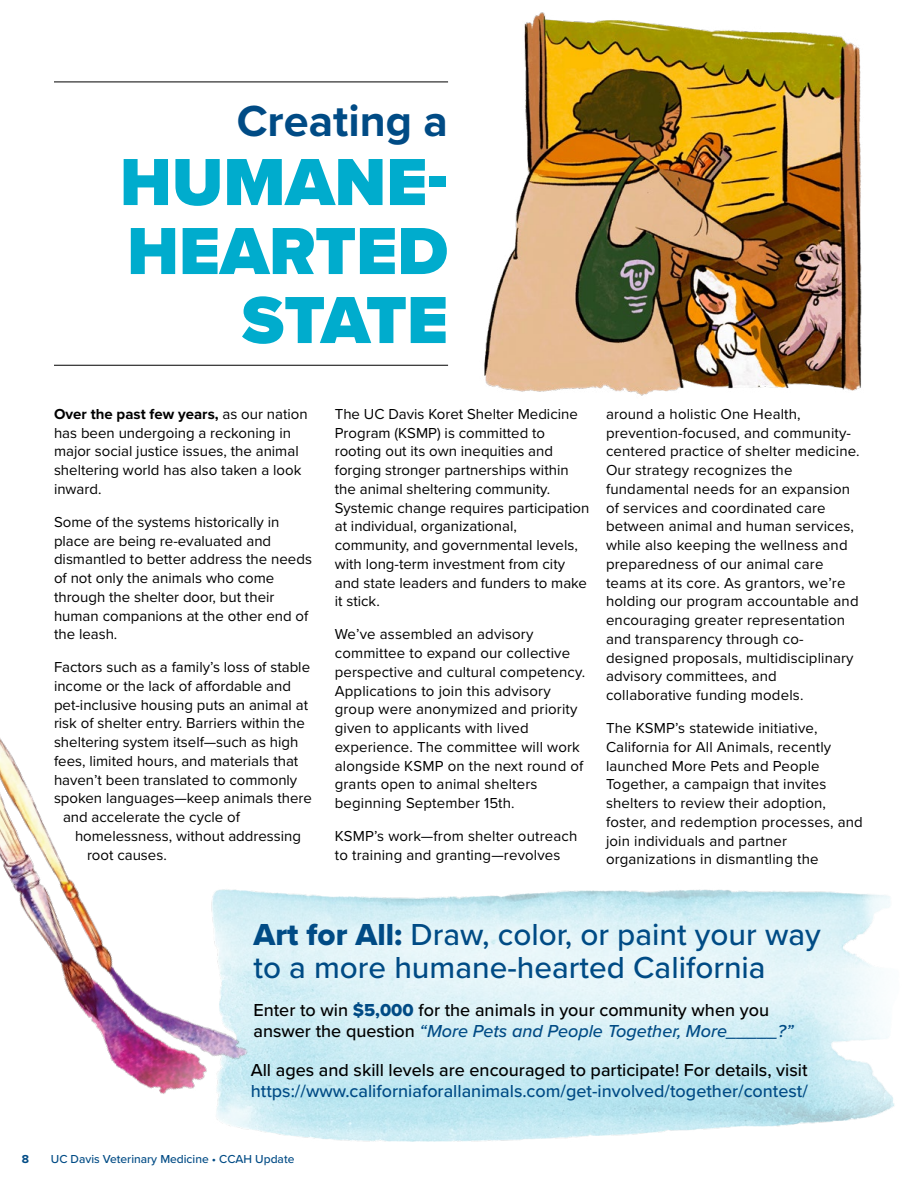
<style>
.page{position:relative;width:918px;height:1188px;background:#fff}
.page>*{position:absolute;margin:0;border:0;box-sizing:border-box;transform-origin:0 0}
.t1{font:900 69px/69px "Proxima Nova";color:#00accd;text-align:right}
.t2{font:700 45px "Proxima Nova";color:#004b85}
.t3{font:500 31.5px/33px "Proxima Nova";color:#004b85}
.t4{font:500 18px/21px "Proxima Nova";color:#000}
.t5{font:500 18px "Proxima Nova";color:#004b85}
.t6{font:15px/18.8px "Proxima Nova";letter-spacing:.01em;color:#000}
.t7{font:500 12px "Proxima Nova";color:#004b85}
.t8{font:700 12px "Proxima Nova";color:#004b85}
.s1{font-weight:700}
.s2{font-family:"Proxima Nova Extrabld";font-weight:400}
.s3{font-family:"Proxima Nova Extrabld";font-weight:400;color:#004b85}
.s4{font-style:italic;color:#004b85}
</style>
<div class="page">
<img style="left:484px;top:12px;width:378px;height:384px">
<hr style="left:54px;top:82px;width:394px;height:1px;background:#000">
<hr style="left:54px;top:365px;width:394px;height:1px;background:#000">
<hr style="left:917px;top:874px;width:1px;height:314px;background:#004b85">
<img style="left:259px;top:874px;width:659px;height:297px">
<img style="left:0;top:738px;width:259px;height:393px">
<h2 class="t2" style="left:237px;top:87px;width:213px">Creating a</h2>
<h1 class="t1" style="left:120px;top:147px;width:330px">HUMANE-<br>HEARTED<br>STATE</h1>
<p class="t6" style="left:54px;top:404px;width:255px"><span class="s1">Over the past few years,</span> as our nation has been undergoing a reckoning in major social justice issues, the animal sheltering world has also taken a look inward.</p>
<p class="t6" style="left:54px;top:512px;width:259px">Some of the systems historically in place are being re-evaluated and dismantled to better address the needs of not only the animals who come through the shelter door, but their human companions at the other end of the leash.</p>
<p class="t6" style="left:54px;top:657px;width:258px">Factors such as a family’s loss of stable</p>
<p class="t6" style="left:54px;top:676px;width:239px">income or the lack of affordable and</p>
<p class="t6" style="left:54px;top:695px;width:256px">pet-inclusive housing puts an animal at</p>
<p class="t6" style="left:54px;top:713px;width:252px">risk of shelter entry. Barriers within the</p>
<p class="t6" style="left:54px;top:732px;width:246px">sheltering system itself—such as high</p>
<p class="t6" style="left:54px;top:751px;width:246px">fees, limited hours, and materials that</p>
<p class="t6" style="left:54px;top:770px;width:245px">haven’t been translated to commonly</p>
<p class="t6" style="left:54px;top:788px;width:259px">spoken languages—keep animals there</p>
<p class="t6" style="left:63px;top:807px;width:178px">and accelerate the cycle of</p>
<p class="t6" style="left:75px;top:826px;width:228px">homelessness, without addressing</p>
<p class="t6" style="left:87px;top:845px;width:81px">root causes.</p>
<p class="t6" style="left:335px;top:404px;width:256px">The UC Davis Koret Shelter Medicine Program (KSMP) is committed to rooting out its own inequities and forging stronger partnerships within the animal sheltering community.<br>Systemic change requires participation at individual, organizational, community, and governmental levels, with long-term investment from city and state leaders and funders to make it stick.</p>
<p class="t6" style="left:335px;top:624px;width:252px">We’ve assembled an advisory committee to expand our collective perspective and cultural competency.<br>Applications to join this advisory group were anonymized and priority given to applicants with lived experience. The committee will work alongside KSMP on the next round of grants open to animal shelters beginning September 15th.</p>
<p class="t6" style="left:335px;top:826px;width:244px">KSMP’s work—from shelter outreach to training and granting—revolves</p>
<p class="t6" style="left:606px;top:404px;width:255px">around a holistic One Health, prevention-focused, and community&shy;centered practice of shelter medicine.<br>Our strategy recognizes the fundamental needs for an expansion of services and coordinated care between animal and human services, while also keeping the wellness and preparedness of our animal care teams at its core. As grantors, we’re holding our program accountable and encouraging greater representation and transparency through co&shy;designed proposals, multidisciplinary advisory committees, and collaborative funding models.</p>
<p class="t6" style="left:606px;top:718px;width:258px">The KSMP’s statewide initiative, California for All Animals, recently launched More Pets and People Together, a campaign that invites shelters to review their adoption, foster, and redemption processes, and join individuals and partner organizations in dismantling the</p>
<h3 class="t3" style="left:253px;top:917px;width:569px"><span class="s2">Art for All:</span> Draw, color, or paint your way to a more humane-hearted California</h3>
<p class="t4" style="left:253px;top:999px;width:542px">Enter to win <span class="s3">$5,000</span> for the animals in your community when you answer the question <span class="s4">“More Pets and People Together, More_____?”</span></p>
<p class="t4" style="left:251px;top:1059px;width:558px">All ages and skill levels are encouraged to participate! For details, visit</p>
<p class="t5" style="left:251px;top:1078px;width:559px">https://www.californiaforallanimals.com/get-involved/together/contest/</p>
<p class="t8" style="left:22px;top:1150px;width:9px">8</p>
<p class="t7" style="left:51px;top:1150px;width:245px">UC Davis Veterinary Medicine • CCAH Update</p>
</div>
